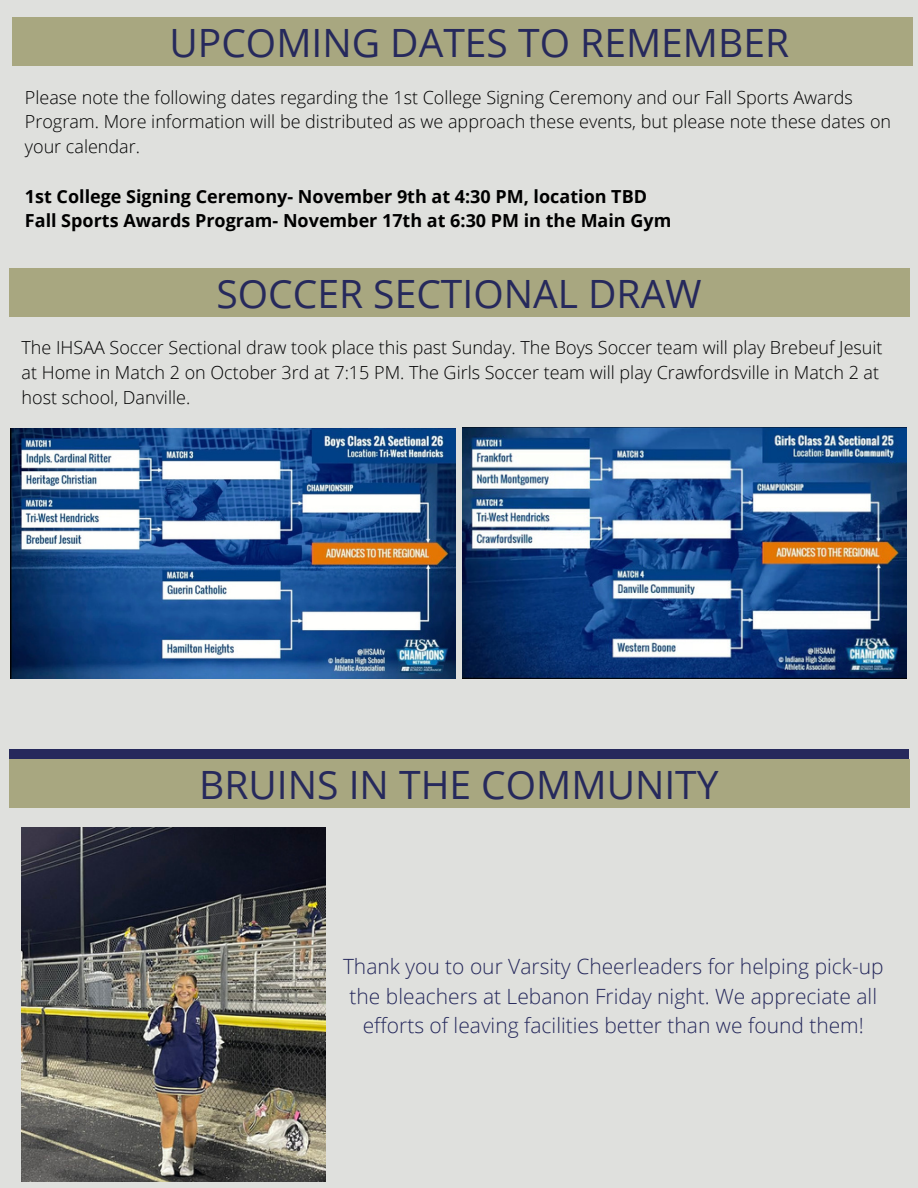
<style>
.page{position:relative;width:918px;height:1188px;background:#dfe0dd}
.page>*{position:absolute;margin:0;border:0;box-sizing:border-box;transform-origin:0 0}
.t1{font:39px "Open Sans";color:#26295c}
.t2{font:300 21px/29.2px "Open Sans";color:#26295c;text-align:center}
.t3{font:300 18px/24.8px "Open Sans";color:#000}
.t4{font:700 18px/24.8px "Open Sans";color:#000}
</style>
<div class="page">
<div style="left:12px;top:17px;width:901px;height:49px;background:#a8a780"></div>
<div style="left:9px;top:749px;width:900px;height:10px;background:#26295c"></div>
<div style="left:9px;top:759px;width:901px;height:49px;background:#a8a780"></div>
<div style="left:9px;top:269px;width:901px;height:48px;background:#a8a780"></div>
<img style="left:463px;top:428px;width:444px;height:251px">
<img style="left:11px;top:429px;width:444px;height:250px">
<img style="left:22px;top:828px;width:303px;height:354px">
<h1 class="t1" style="left:170px;top:16px;width:621px">UPCOMING DATES TO REMEMBER</h1>
<p class="t3" style="left:25px;top:84px;width:868px">Please note the following dates regarding the 1st College Signing Ceremony and our Fall Sports Awards<br>Program. More information will be distributed as we approach these events, but please note these dates on your calendar.</p>
<p class="t4" style="left:25px;top:183px;width:648px">1st College Signing Ceremony- November 9th at 4:30 PM, location TBD<br>Fall Sports Awards Program- November 17th at 6:30 PM in the Main Gym</p>
<h1 class="t1" style="left:216px;top:266px;width:487px">SOCCER SECTIONAL DRAW</h1>
<p class="t3" style="left:22px;top:335px;width:863px">The IHSAA Soccer Sectional draw took place this past Sunday. The Boys Soccer team will play Brebeuf Jesuit at Home in Match 2 on October 3rd at 7:15 PM. The Girls Soccer team will play Crawfordsville in Match 2 at host school, Danville.</p>
<h1 class="t1" style="left:199px;top:757px;width:521px">BRUINS IN THE COMMUNITY</h1>
<p class="t2" style="left:343px;top:952px;width:542px">Thank you to our Varsity Cheerleaders for helping pick-up the bleachers at Lebanon Friday night. We appreciate all efforts of leaving facilities better than we found them!</p>
</div>
